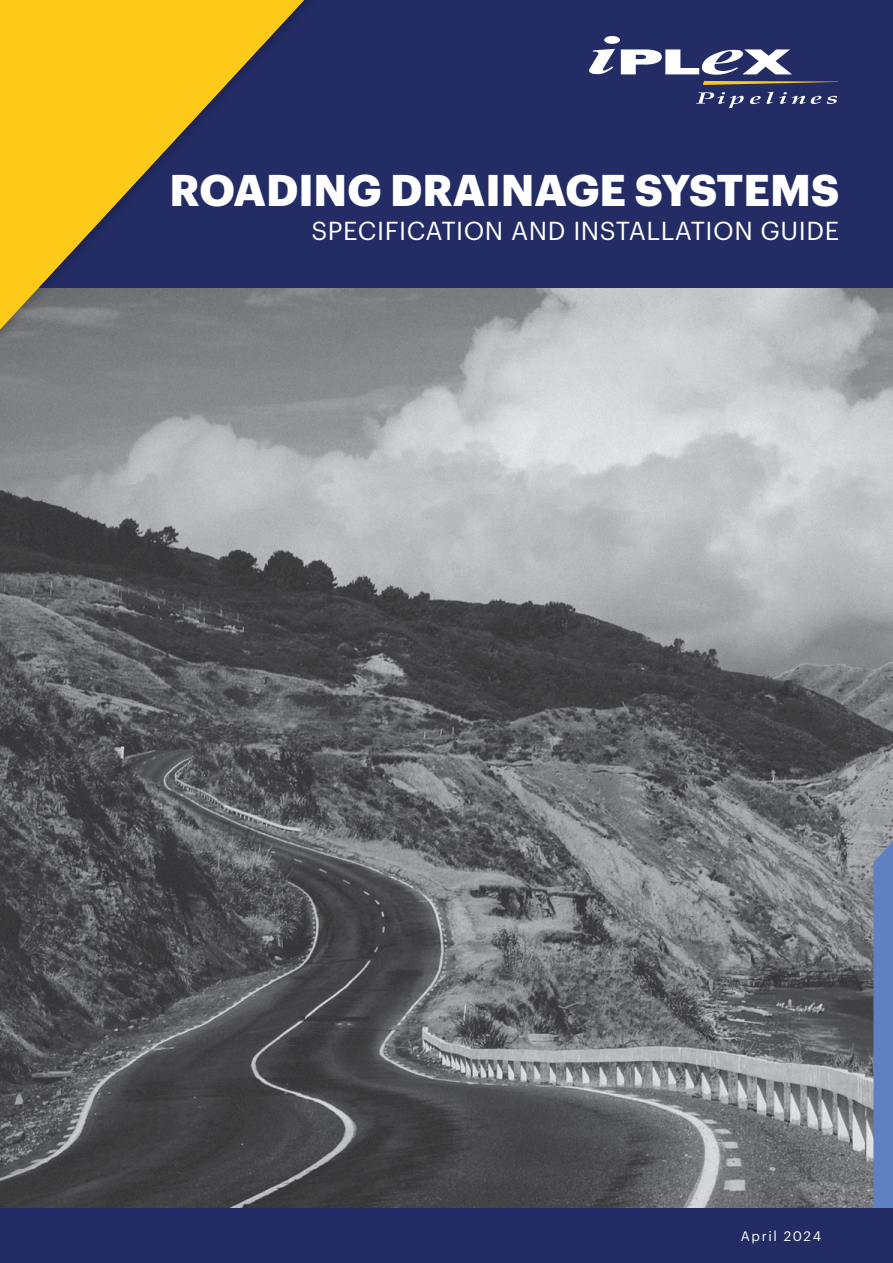
<style>
.page{position:relative;width:893px;height:1263px;background:#fff}
.page>*{position:absolute;margin:0;border:0;box-sizing:border-box;transform-origin:0 0}
.t1{font:700 43.5px "Graphik";color:#fff}
.t2{font:700 39px "Graphik";letter-spacing:.03em;color:#fff}
.t3{font:25.5px "Graphik";letter-spacing:.02em;color:#fff}
.t4{font:19.5px "Graphik";letter-spacing:.05em;color:#fff}
.t5{font:13.5px "Graphik";letter-spacing:.12em;color:#fff}
</style>
<div class="page">
<img style="left:0;top:287px;width:893px;height:922px">
<svg style="left:873px;top:841px;width:20px;height:368px;background:#6281be"></svg>
<div style="left:0;top:0;width:893px;height:287px;background:#232c64"></div>
<svg style="left:589px;top:49px;width:26px;height:25px"></svg>
<svg style="left:621px;top:49px;width:171px;height:26px"></svg>
<div style="left:604px;top:36px;width:16px;height:8px;background:#fff;border-radius:50%"></div>
<svg style="left:767px;top:92px;width:70px;height:12px"></svg>
<svg style="left:750px;top:96px;width:11px;height:8px"></svg>
<svg style="left:696px;top:92px;width:48px;height:16px"></svg>
<svg style="left:703px;top:81px;width:135px;height:4px"></svg>
<div style="left:0;top:1209px;width:893px;height:54px;background:#232c64"></div>
<div style="left:0;top:0;width:334px;height:438px;background:#000;opacity:.2"></div>
<svg style="left:0;top:0;width:304px;height:330px"></svg>
<h2 class="t2" style="left:259px;top:157px;width:582px">ENERGY &amp; COMMS SYSTEMS</h2>
<p class="t4" style="left:484px;top:211px;width:357px">Specification and installation guide</p>
<h1 class="t1" style="left:170px;top:157px;width:671px">ROADING DRAINAGE SYSTEMS</h1>
<h3 class="t3" style="left:311px;top:211px;width:529px">SPECIFICATION AND INSTALLATION GUIDE</h3>
<p class="t5" style="left:741px;top:1225px;width:82px">April 2024</p>
</div>
